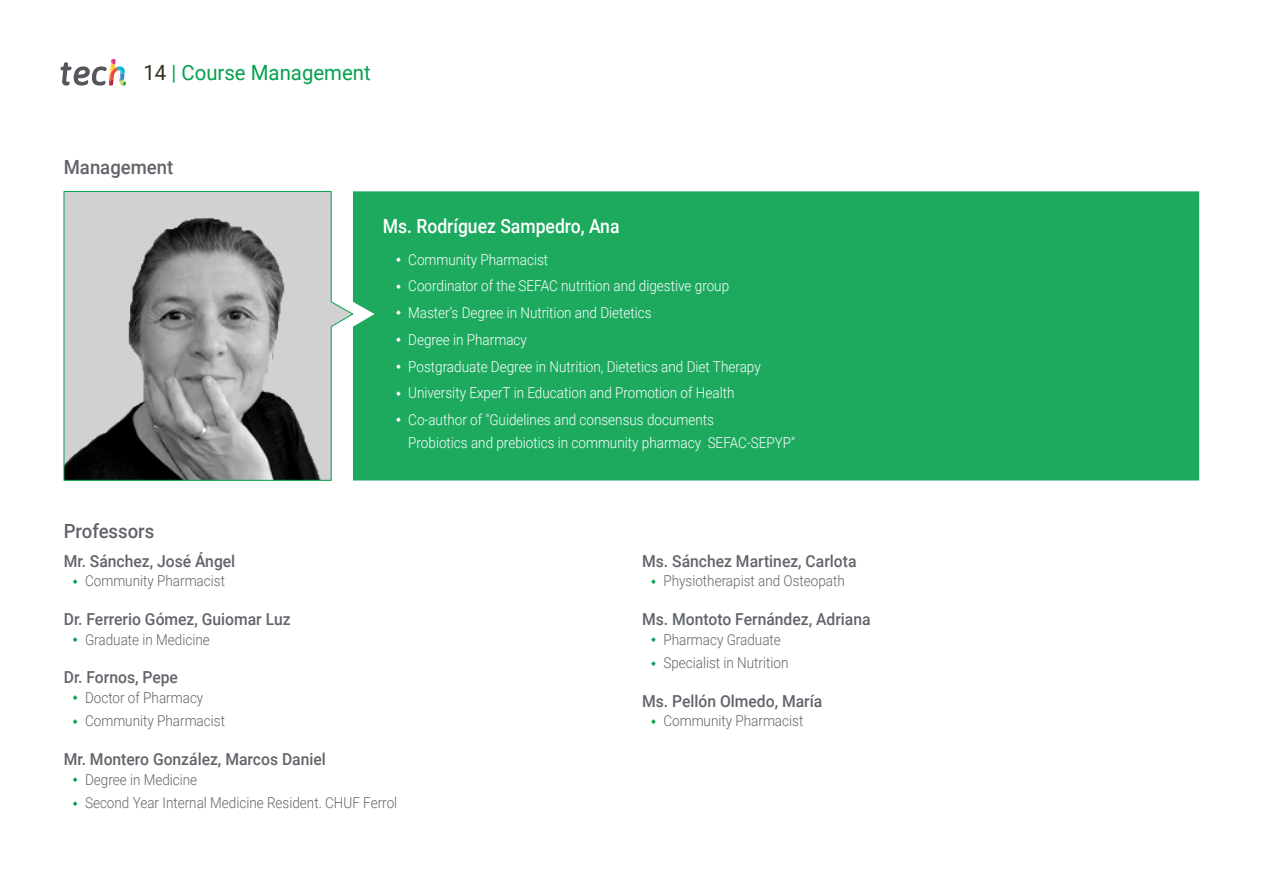
<style>
.page{position:relative;width:1263px;height:893px;background:#fff}
.page>*{position:absolute;margin:0;border:0;box-sizing:border-box;transform-origin:0 0}
.t1{font:21px "Roboto";color:#04a14d}
.t2{font:500 19.5px "Roboto";color:#fff;scale:.9 1}
.t3{font:500 19.5px "Roboto";color:#61646a;scale:.95 1}
.t4{font:500 16.5px "Roboto";color:#61646a;scale:.95 1}
.t5{font:300 15px/26.7px "Roboto";color:#fff;scale:.9 1}
.t6{font:300 15px/23.7px "Roboto";color:#61646a;scale:.9 1}
.s1{color:#312e20}
</style>
<div class="page">
<svg style="left:61px;top:59px;width:65px;height:27px"></svg>
<div style="left:353px;top:191px;width:846px;height:289px;background:#1daa5f"></div>
<svg style="left:64px;top:191px;width:289px;height:290px"></svg>
<svg style="left:396px;top:257px;width:5px;height:5px"></svg>
<svg style="left:396px;top:284px;width:5px;height:5px"></svg>
<svg style="left:396px;top:310px;width:5px;height:5px"></svg>
<svg style="left:396px;top:337px;width:5px;height:5px"></svg>
<svg style="left:396px;top:364px;width:5px;height:5px"></svg>
<svg style="left:396px;top:391px;width:5px;height:5px"></svg>
<svg style="left:396px;top:417px;width:5px;height:5px"></svg>
<h1 class="t1" style="left:144px;top:57px;width:229px"><span class="s1">14</span> | Course Management</h1>
<h2 class="t3" style="left:64px;top:154px;width:117px">Management</h2>
<h2 class="t2" style="left:383px;top:212px;width:265px">Ms. Rodríguez Sampedro, Ana</h2>
<p class="t5" style="left:408px;top:245px;width:393px">Community Pharmacist<br>Coordinator of the SEFAC nutrition and digestive group Master’s Degree in Nutrition and Dietetics<br>Degree in Pharmacy<br>Postgraduate Degree in Nutrition, Dietetics and Diet Therapy University ExperT in Education and Promotion of Health Co-author of "Guidelines and consensus documents</p>
<p class="t5" style="left:408px;top:428px;width:431px">Probiotics and prebiotics in community pharmacy SEFAC-SEPYP"</p>
<h2 class="t3" style="left:64px;top:517px;width:97px">Professors</h2>
<p class="t4" style="left:64px;top:550px;width:182px">Mr. Sánchez, José Ángel</p>
<p class="t6" style="left:85px;top:569px;width:157px">Community Pharmacist</p>
<p class="t4" style="left:64px;top:608px;width:240px">Dr. Ferrerio Gómez, Guiomar Luz</p>
<p class="t6" style="left:85px;top:627px;width:140px">Graduate in Medicine</p>
<p class="t4" style="left:64px;top:666px;width:122px">Dr. Fornos, Pepe</p>
<p class="t6" style="left:85px;top:685px;width:157px">Doctor of Pharmacy<br>Community Pharmacist</p>
<p class="t4" style="left:64px;top:748px;width:277px">Mr. Montero González, Marcos Daniel</p>
<p class="t6" style="left:85px;top:767px;width:348px">Degree in Medicine<br>Second Year Internal Medicine Resident. CHUF Ferrol</p>
<p class="t4" style="left:642px;top:550px;width:227px">Ms. Sánchez Martinez, Carlota</p>
<p class="t6" style="left:663px;top:569px;width:203px">Physiotherapist and Osteopath</p>
<p class="t4" style="left:642px;top:608px;width:242px">Ms. Montoto Fernández, Adriana</p>
<p class="t6" style="left:663px;top:627px;width:140px">Pharmacy Graduate<br>Specialist in Nutrition</p>
<p class="t4" style="left:642px;top:690px;width:191px">Ms. Pellón Olmedo, María</p>
<p class="t6" style="left:663px;top:709px;width:157px">Community Pharmacist</p>
</div>
